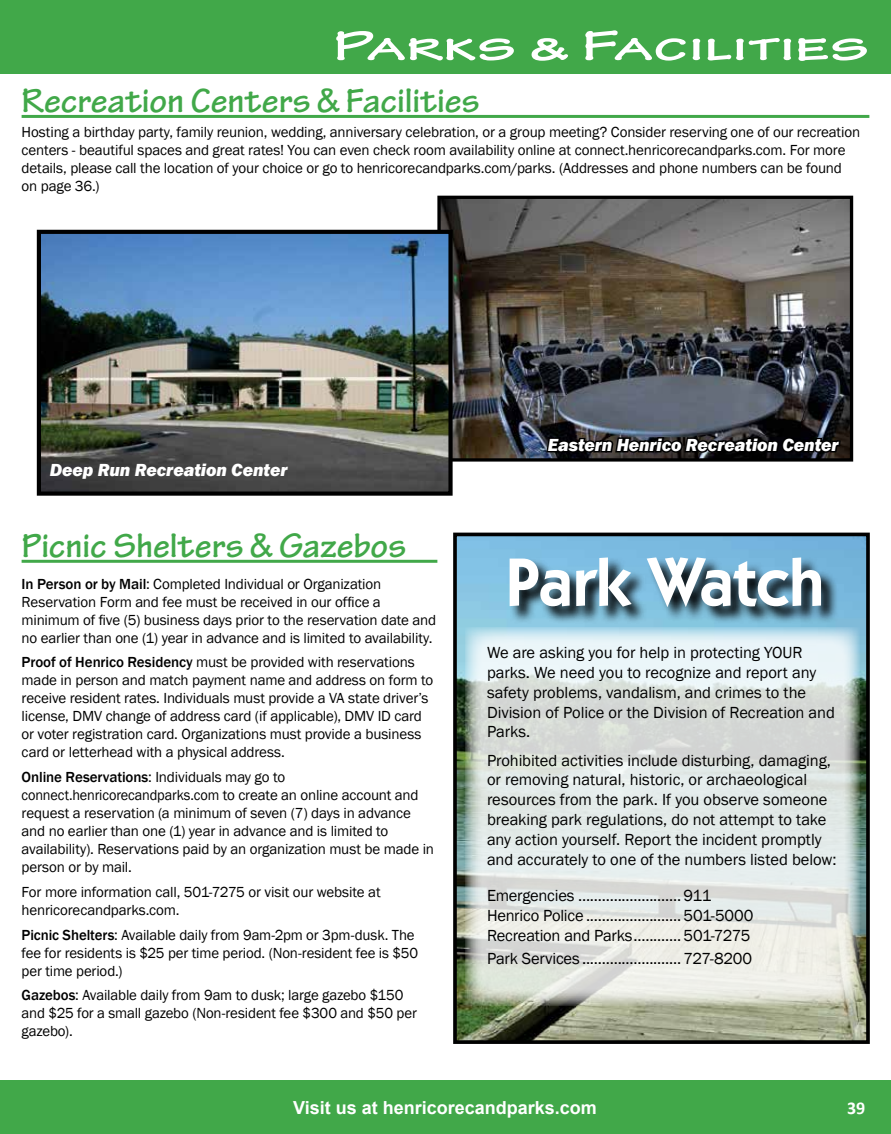
<style>
.page{position:relative;width:891px;height:1134px;background:#fff}
.page>*{position:absolute;margin:0;border:0;box-sizing:border-box;transform-origin:0 0}
.t1{font:600 68.1px "Kabel IT Cby BT";color:#fff}
.t2{font:700 expanded 45px "Tekton Pro";color:#fff;scale:1.25 1}
.t3{font:700 36px "Tekton Pro";color:#41a849}
.t4{font:italic 800 18px "Franklin Gothic";letter-spacing:-.005em;color:#fff}
.t5{font:700 18px "Arial";color:#fff}
.t6{font:700 18px "Calibri";color:#fff}
.t7{font:16.5px/19.8px "Franklin Gothic";letter-spacing:-.005em;color:#000}
.t8{font:15px/18px "Franklin Gothic";letter-spacing:-.01em;color:#000}
.s1{font-weight:500}
</style>
<div class="page">
<div style="left:0;top:1080px;width:891px;height:54px;background:#41a849"></div>
<div style="left:0;top:0;width:891px;height:74px;background:#41a849"></div>
<img style="left:441px;top:200px;width:408px;height:258px">
<div style="left:437px;top:196px;width:416px;height:266px;border:3px solid #000"></div>
<img style="left:42px;top:235px;width:406px;height:256px">
<div style="left:37px;top:230px;width:416px;height:266px;border:4px solid #000"></div>
<hr style="left:22px;top:115px;width:847px;height:3px;background:#41a849">
<hr style="left:22px;top:560px;width:415px;height:3px;background:#41a849">
<img style="left:458px;top:538px;width:407px;height:501px">
<div style="left:453px;top:533px;width:417px;height:511px;border:4px solid #000"></div>
<svg style="left:509px;top:557px;width:330px;height:67px;background:#57849b"></svg>
<svg style="left:465px;top:627px;width:394px;height:379px;background:#dce3e0"></svg>
<svg style="left:545px;top:409px;width:297px;height:53px;background:#2e3036"></svg>
<h2 class="t2" style="left:333px;top:19px;width:431px">Parks &amp; Facilities</h2>
<h3 class="t3" style="left:22px;top:80px;width:460px">Recreation Centers &amp; Facilities</h3>
<p class="t8" style="left:22px;top:123px;width:840px">Hosting a birthday party, family reunion, wedding, anniversary celebration, or a group meeting? Consider reserving one of our recreation centers - beautiful spaces and great rates! You can even check room availability online at connect.henricorecandparks.com. For more details, please call the location of your choice or go to henricorecandparks.com/parks. (Addresses and phone numbers can be found on page 36.)</p>
<p class="t4" style="left:50px;top:459px;width:239px">Deep Run Recreation Center</p>
<h3 class="t3" style="left:22px;top:525px;width:386px">Picnic Shelters &amp; Gazebos</h3>
<p class="t8" style="left:22px;top:575px;width:416px"><span class="s1">In Person or by Mail</span>: Completed Individual or Organization Reservation Form and fee must be received in our office a minimum of five (5) business days prior to the reservation date and no earlier than one (1) year in advance and is limited to availability.</p>
<p class="t8" style="left:22px;top:654px;width:413px"><span class="s1">Proof of Henrico Residency</span> must be provided with reservations made in person and match payment name and address on form to receive resident rates. Individuals must provide a VA state driver’s license, DMV change of address card (if applicable), DMV ID card or voter registration card. Organizations must provide a business card or letterhead with a physical address.</p>
<p class="t8" style="left:22px;top:768px;width:414px"><span class="s1">Online Reservations</span>: Individuals may go to connect.henricorecandparks.com to create an online account and request a reservation (a minimum of seven (7) days in advance and no earlier than one (1) year in advance and is limited to availability). Reservations paid by an organization must be made in person or by mail.</p>
<p class="t8" style="left:22px;top:883px;width:361px">For more information call, 501-7275 or visit our website at henricorecandparks.com.</p>
<p class="t8" style="left:22px;top:926px;width:398px"><span class="s1">Picnic Shelters</span>: Available daily from 9am-2pm or 3pm-dusk. The fee for residents is $25 per time period. (Non-resident fee is $50 per time period.)</p>
<p class="t8" style="left:22px;top:987px;width:397px"><span class="s1">Gazebos</span>: Available daily from 9am to dusk; large gazebo $150 and $25 for a small gazebo (Non-resident fee $300 and $50 per gazebo).</p>
<p class="t4" style="left:548px;top:433px;width:292px">Eastern Henrico Recreation Center</p>
<h1 class="t1" style="left:506px;top:540px;width:320px">Park Watch</h1>
<p class="t7" style="left:487px;top:643px;width:349px">We are asking you for help in protecting YOUR parks. We need you to recognize and report any safety problems, vandalism, and crimes to the Division of Police or the Division of Recreation and Parks.</p>
<p class="t7" style="left:487px;top:751px;width:351px">Prohibited activities include disturbing, damaging, or removing natural, historic, or archaeological resources from the park. If you observe someone breaking park regulations, do not attempt to take any action yourself. Report the incident promptly and accurately to one of the numbers listed below:</p>
<p class="t7" style="left:487px;top:886px;width:268px">Emergencies .......................... 911<br>Henrico Police ........................ 501-5000<br>Recreation and Parks............ 501-7275</p>
<p class="t7" style="left:487px;top:949px;width:267px">Park Services ......................... 727-8200</p>
<p class="t5" style="left:293px;top:1095px;width:305px">Visit us at henricorecandparks.com</p>
<p class="t6" style="left:847px;top:1095px;width:20px">39</p>
</div>
